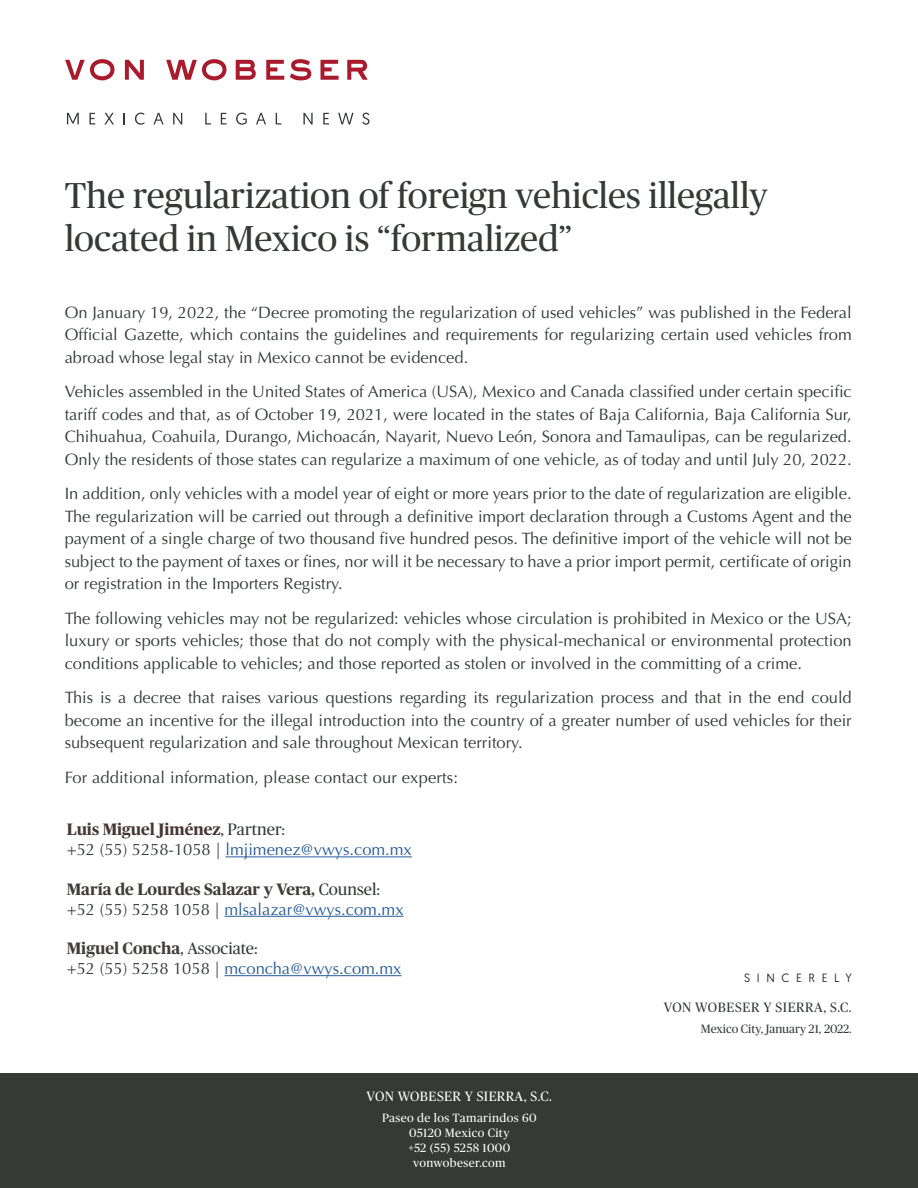
<style>
.page{position:relative;width:918px;height:1188px;background:#fff}
.page>*{position:absolute;margin:0;border:0;box-sizing:border-box;transform-origin:0 0}
.t1{font:36px/43.2px "Publico";color:#353a36}
.t2{font:16.5px/22.5px "Optima";color:#353a36;text-align:justify}
.t3{font:16.5px "Optima";color:#275b9b}
.t4{font:700 16.5px "Publico";color:#3f3e38}
.t5{font:700 16.5px "Publico";color:#453638}
.t6{font:13.5px "Publico";letter-spacing:.03em;color:#fff}
.t7{font:13.5px "Publico";letter-spacing:.045em;color:#353a36}
.t8{font:12px/15px "Publico";letter-spacing:.03em;color:#fff;text-align:center}
.t9{font:12px "Publico";color:#353a36}
.t10{font:12px "Geomanist";letter-spacing:.56em;color:#353a36}
.s1{font-weight:400;color:#353a36}
.s2{color:#353a36}
</style>
<div class="page">
<svg style="left:65px;top:59px;width:49px;height:21px"></svg>
<svg style="left:125px;top:60px;width:19px;height:20px"></svg>
<svg style="left:166px;top:59px;width:60px;height:21px"></svg>
<svg style="left:236px;top:60px;width:20px;height:20px"></svg>
<svg style="left:266px;top:60px;width:18px;height:20px"></svg>
<svg style="left:290px;top:59px;width:21px;height:21px"></svg>
<svg style="left:321px;top:60px;width:18px;height:20px"></svg>
<svg style="left:347px;top:60px;width:21px;height:20px"></svg>
<svg style="left:67px;top:113px;width:12px;height:11px"></svg>
<svg style="left:89px;top:113px;width:6px;height:11px"></svg>
<svg style="left:104px;top:113px;width:10px;height:11px"></svg>
<svg style="left:135px;top:113px;width:10px;height:12px"></svg>
<svg style="left:153px;top:113px;width:11px;height:11px"></svg>
<svg style="left:173px;top:113px;width:9px;height:11px"></svg>
<svg style="left:205px;top:113px;width:6px;height:11px"></svg>
<svg style="left:221px;top:113px;width:6px;height:11px"></svg>
<svg style="left:236px;top:113px;width:11px;height:12px"></svg>
<svg style="left:256px;top:113px;width:10px;height:11px"></svg>
<svg style="left:276px;top:113px;width:5px;height:11px"></svg>
<svg style="left:303px;top:113px;width:10px;height:11px"></svg>
<svg style="left:323px;top:113px;width:6px;height:11px"></svg>
<svg style="left:338px;top:113px;width:16px;height:11px"></svg>
<svg style="left:362px;top:113px;width:8px;height:12px"></svg>
<div style="left:0;top:1074px;width:918px;height:114px;background:#353a36"></div>
<hr style="left:225px;top:856px;width:187px;height:1px;background:#275b9b">
<hr style="left:225px;top:916px;width:179px;height:1px;background:#275b9b">
<hr style="left:225px;top:975px;width:177px;height:1px;background:#275b9b">
<h1 class="t1" style="left:65px;top:174px;width:704px">The regularization of foreign vehicles illegally located in Mexico is “formalized”</h1>
<p class="t2" style="left:65px;top:301px;width:789px">On January 19, 2022, the “Decree promoting the regularization of used vehicles” was published in the Federal Official Gazette, which contains the guidelines and requirements for regularizing certain used vehicles from abroad whose legal stay in Mexico cannot be evidenced.</p>
<p class="t2" style="left:65px;top:381px;width:789px">Vehicles assembled in the United States of America (USA), Mexico and Canada classified under certain specific tariff codes and that, as of October 19, 2021, were located in the states of Baja California, Baja California Sur, Chihuahua, Coahuila, Durango, Michoacán, Nayarit, Nuevo León, Sonora and Tamaulipas, can be regularized.<br>Only the residents of those states can regularize a maximum of one vehicle, as of today and until July 20, 2022.</p>
<p class="t2" style="left:65px;top:483px;width:789px">In addition, only vehicles with a model year of eight or more years prior to the date of regularization are eligible.<br>The regularization will be carried out through a definitive import declaration through a Customs Agent and the payment of a single charge of two thousand five hundred pesos. The definitive import of the vehicle will not be subject to the payment of taxes or fines, nor will it be necessary to have a prior import permit, certificate of origin or registration in the Importers Registry.</p>
<p class="t2" style="left:65px;top:607px;width:789px">The following vehicles may not be regularized: vehicles whose circulation is prohibited in Mexico or the USA; luxury or sports vehicles; those that do not comply with the physical-mechanical or environmental protection conditions applicable to vehicles; and those reported as stolen or involved in the committing of a crime.</p>
<p class="t2" style="left:65px;top:687px;width:789px">This is a decree that raises various questions regarding its regularization process and that in the end could become an incentive for the illegal introduction into the country of a greater number of used vehicles for their subsequent regularization and sale throughout Mexican territory.</p>
<p class="t2" style="left:65px;top:766px;width:395px">For additional information, please contact our experts:</p>
<p class="t5" style="left:67px;top:820px;width:220px">Luis Miguel Jiménez<span class="s1">, Partner:</span></p>
<p class="t3" style="left:67px;top:840px;width:347px"><span class="s2">+52 (55) 5258-1058 |</span> lmjimenez@vwys.com.mx</p>
<p class="t4" style="left:67px;top:880px;width:315px">María de Lourdes Salazar y Vera, <span class="s1">Counsel:</span></p>
<p class="t3" style="left:67px;top:899px;width:338px"><span class="s2">+52 (55) 5258 1058 |</span> mlsalazar@vwys.com.mx</p>
<p class="t4" style="left:67px;top:939px;width:193px">Miguel Concha<span class="s1">, Associate:</span></p>
<p class="t3" style="left:67px;top:959px;width:336px"><span class="s2">+52 (55) 5258 1058 |</span> mconcha@vwys.com.mx</p>
<p class="t6" style="left:367px;top:1089px;width:187px">VON WOBESER Y SIERRA, S.C.</p>
<p class="t8" style="left:382px;top:1111px;width:156px">Paseo de los Tamarindos 60<br>05120 Mexico City<br>+52 (55) 5258 1000 vonwobeser.com</p>
<p class="t10" style="left:744px;top:970px;width:109px">SINCERELY</p>
<p class="t7" style="left:664px;top:1000px;width:190px">VON WOBESER Y SIERRA, S.C.</p>
<p class="t9" style="left:701px;top:1022px;width:152px">Mexico City, January 21, 2022.</p>
</div>
